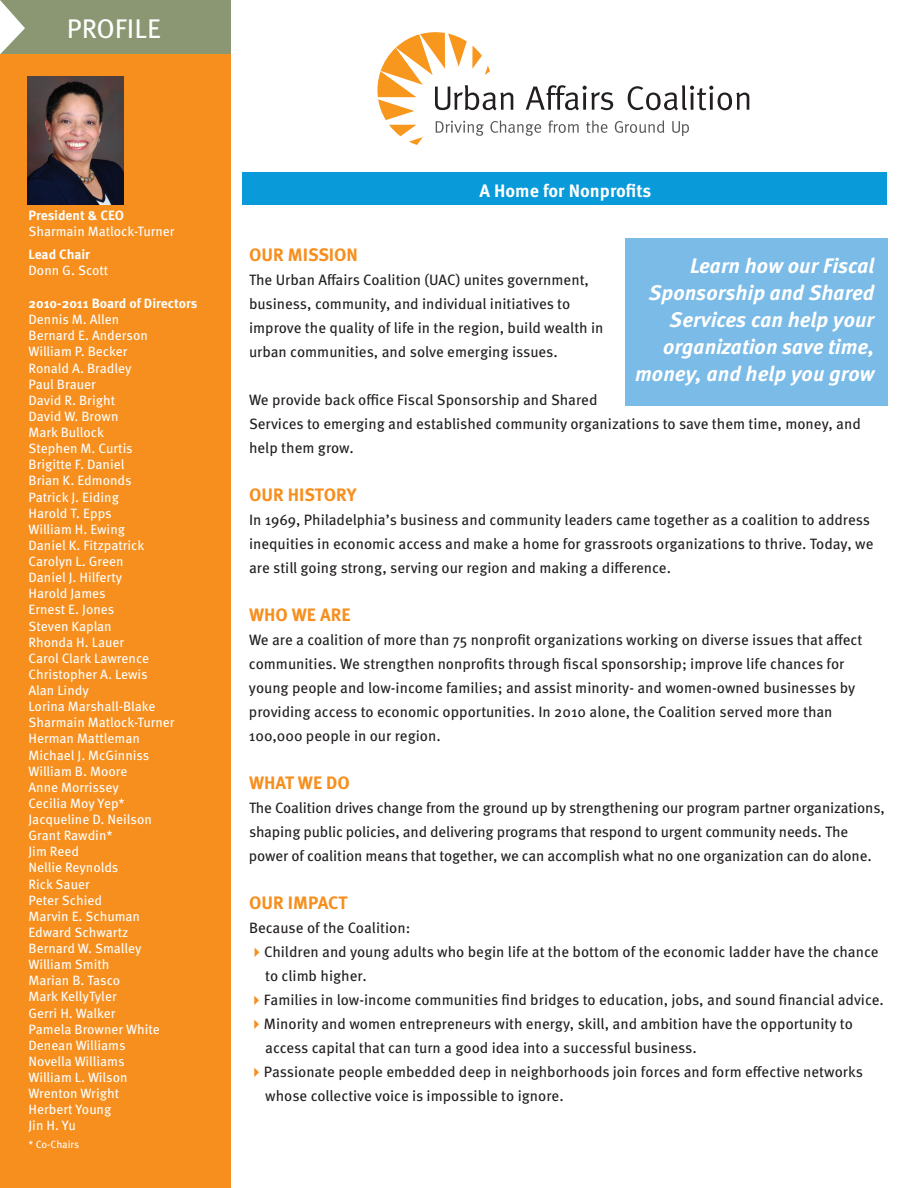
<style>
.page{position:relative;width:918px;height:1188px;background:#fff}
.page>*{position:absolute;margin:0;border:0;box-sizing:border-box;transform-origin:0 0}
.t1{font:27px "Meta OT";color:#fff}
.t2{font:italic 700 21px/27px "Meta OT";color:#fff;text-align:right}
.t3{font:700 18px "Meta OT";color:#f68f1e}
.t4{font:700 18px "Meta OT";color:#fff}
.t5{font:15px/24px "Meta OT";color:#231f20}
.t6{font:13.5px/16px "Meta OT";color:#fff}
.t7{font:700 13.5px "Meta OT";color:#fff}
.t8{font:10.5px "Meta OT";letter-spacing:-.005em;color:#fff}
</style>
<div class="page">
<svg style="left:377px;top:32px;width:372px;height:113px"></svg>
<div style="left:0;top:36px;width:231px;height:1152px;background:#f68f1e"></div>
<img style="left:27px;top:76px;width:97px;height:128px">
<div style="left:243px;top:172px;width:644px;height:33px;background:#089ad9"></div>
<div style="left:625px;top:239px;width:262px;height:167px;background:#7abbe7"></div>
<div style="left:0;top:0;width:231px;height:54px;background:#8a9772"></div>
<svg style="left:0;top:0;width:25px;height:55px"></svg>
<h1 class="t1" style="left:67px;top:19px;width:96px">PROFILE</h1>
<p class="t7" style="left:28px;top:211px;width:97px">President &amp; CEO</p>
<p class="t6" style="left:28px;top:225px;width:148px">Sharmain Matlock-Turner</p>
<p class="t7" style="left:28px;top:250px;width:63px">Lead Chair</p>
<p class="t6" style="left:28px;top:264px;width:81px">Donn G. Scott</p>
<p class="t7" style="left:28px;top:299px;width:170px">2010-2011 Board of Directors</p>
<p class="t6" style="left:28px;top:313px;width:148px">Dennis M. Allen<br>Bernard E. Anderson<br>William P. Becker<br>Ronald A. Bradley<br>Paul Brauer<br>David R. Bright<br>David W. Brown<br>Mark Bullock<br>Stephen M. Curtis<br>Brigitte F. Daniel<br>Brian K. Edmonds<br>Patrick J. Eiding<br>Harold T. Epps<br>William H. Ewing<br>Daniel K. Fitzpatrick<br>Carolyn L. Green<br>Daniel J. Hilferty<br>Harold James<br>Ernest E. Jones<br>Steven Kaplan<br>Rhonda H. Lauer<br>Carol Clark Lawrence<br>Christopher A. Lewis<br>Alan Lindy<br>Lorina Marshall-Blake<br>Sharmain Matlock-Turner<br>Herman Mattleman<br>Michael J. McGinniss<br>William B. Moore<br>Anne Morrissey<br>Cecilia Moy Yep*<br>Jacqueline D. Neilson<br>Grant Rawdin*<br>Jim Reed<br>Nellie Reynolds<br>Rick Sauer<br>Peter Schied<br>Marvin E. Schuman<br>Edward Schwartz<br>Bernard W. Smalley<br>William Smith<br>Marian B. Tasco<br>Mark KellyTyler<br>Gerri H. Walker<br>Pamela Browner White<br>Denean Williams<br>Novella Williams<br>William L. Wilson<br>Wrenton Wright<br>Herbert Young<br>Jin H. Yu</p>
<p class="t8" style="left:28px;top:1141px;width:52px">* Co-Chairs</p>
<p class="t4" style="left:479px;top:184px;width:173px">A Home for Nonprofits</p>
<p class="t3" style="left:249px;top:248px;width:111px">OUR MISSION</p>
<p class="t5" style="left:249px;top:269px;width:356px">The Urban Affairs Coalition (UAC) unites government, business, community, and individual initiatives to improve the quality of life in the region, build wealth in urban communities, and solve emerging issues.</p>
<p class="t5" style="left:249px;top:389px;width:613px">We provide back office Fiscal Sponsorship and Shared<br>Services to emerging and established community organizations to save them time, money, and help them grow.</p>
<p class="t3" style="left:249px;top:488px;width:109px">OUR HISTORY</p>
<p class="t5" style="left:249px;top:509px;width:626px">In 1969, Philadelphia’s business and community leaders came together as a coalition to address inequities in economic access and make a home for grassroots organizations to thrive. Today, we are still going strong, serving our region and making a difference.</p>
<p class="t3" style="left:249px;top:608px;width:103px">WHO WE ARE</p>
<p class="t5" style="left:249px;top:629px;width:615px">We are a coalition of more than 75 nonprofit organizations working on diverse issues that affect communities. We strengthen nonprofits through fiscal sponsorship; improve life chances for young people and low-income families; and assist minority- and women-owned businesses by providing access to economic opportunities. In 2010 alone, the Coalition served more than 100,000 people in our region.</p>
<p class="t3" style="left:249px;top:776px;width:102px">WHAT WE DO</p>
<p class="t5" style="left:249px;top:797px;width:637px">The Coalition drives change from the ground up by strengthening our program partner organizations, shaping public policies, and delivering programs that respond to urgent community needs. The power of coalition means that together, we can accomplish what no one organization can do alone.</p>
<p class="t3" style="left:249px;top:896px;width:100px">OUR IMPACT</p>
<p class="t5" style="left:264px;top:917px;width:621px;text-indent:-15px">Because of the Coalition:<br>Children and young adults who begin life at the bottom of the economic ladder have the chance to climb higher.<br>Families in low-income communities find bridges to education, jobs, and sound financial advice.<br>Minority and women entrepreneurs with energy, skill, and ambition have the opportunity to access capital that can turn a good idea into a successful business.<br>Passionate people embedded deep in neighborhoods join forces and form effective networks whose collective voice is impossible to ignore.</p>
<h2 class="t2" style="left:635px;top:255px;width:241px">Learn how our Fiscal<br>Sponsorship and Shared<br>Services can help your organization save time, money, and help you grow</h2>
</div>
